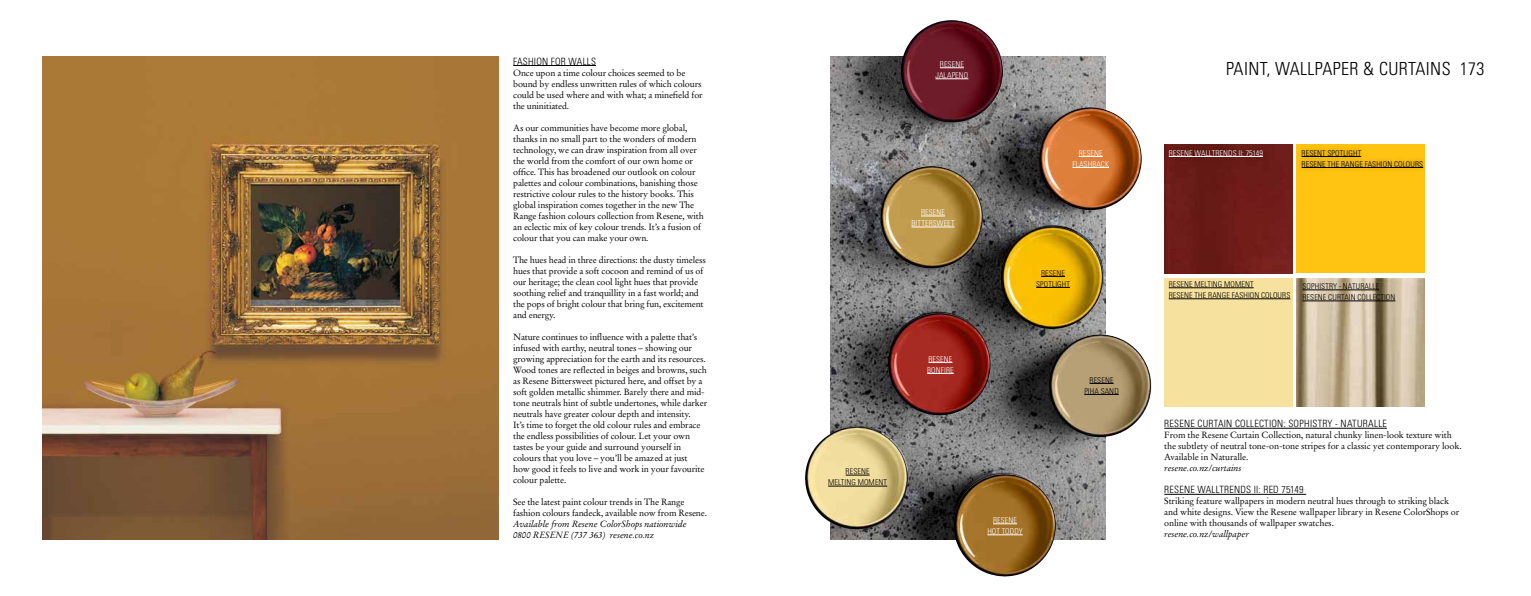
<style>
.page{position:relative;width:1531px;height:596px;background:#fff}
.page>*{position:absolute;margin:0;border:0;box-sizing:border-box;transform-origin:0 0}
.t1{font:300 condensed 18px "Univers";letter-spacing:.02em;color:#000}
.t2{font:300 condensed 10px "Univers";letter-spacing:.025em;color:#000}
.t3{font:9px/11px "Stempel Garamond";letter-spacing:-.015em;color:#000}
.t4{font:italic 9px/11px "Stempel Garamond";letter-spacing:-.01em;color:#000}
.t5{font:300 condensed 8px/11px "Univers";letter-spacing:.015em;color:#000}
.t6{font:300 condensed 8px/11px "Univers";letter-spacing:.015em;color:#fff;text-align:center}
</style>
<div class="page">
<hr style="left:513px;top:65px;width:83px;height:1px;background:#000">
<img style="left:43px;top:57px;width:456px;height:482px">
<img style="left:807px;top:20px;width:344px;height:555px">
<img style="left:901px;top:20px;width:48px;height:73px">
<img style="left:880px;top:166px;width:49px;height:71px">
<img style="left:1000px;top:226px;width:49px;height:69px">
<img style="left:888px;top:313px;width:49px;height:68px">
<img style="left:953px;top:474px;width:49px;height:65px">
<img style="left:805px;top:427px;width:48px;height:65px">
<img style="left:1049px;top:334px;width:48px;height:67px">
<img style="left:1039px;top:108px;width:49px;height:68px">
<hr style="left:1164px;top:428px;width:223px;height:1px;background:#000">
<hr style="left:1164px;top:494px;width:142px;height:1px;background:#000">
<img style="left:1164px;top:145px;width:128px;height:128px">
<div style="left:1164px;top:144px;width:104px;height:18px;background:#611915"></div>
<hr style="left:1169px;top:156px;width:94px;height:1px;background:#fff">
<div style="left:1296px;top:145px;width:128px;height:128px;background:#ffc311"></div>
<div style="left:1296px;top:144px;width:132px;height:29px;background:#000;opacity:.3"></div>
<hr style="left:1301px;top:156px;width:60px;height:1px;background:#000">
<hr style="left:1301px;top:167px;width:122px;height:1px;background:#000">
<div style="left:1164px;top:278px;width:128px;height:128px;background:#f7e19f"></div>
<hr style="left:1169px;top:287px;width:84px;height:1px;background:#000">
<hr style="left:1169px;top:298px;width:121px;height:1px;background:#000">
<img style="left:1296px;top:278px;width:128px;height:128px">
<hr style="left:1302px;top:289px;width:77px;height:1px;background:#000">
<hr style="left:1302px;top:300px;width:93px;height:1px;background:#000">
<svg style="left:940px;top:67px;width:24px;height:1px"></svg>
<hr style="left:935px;top:78px;width:33px;height:1px;background:#fff">
<svg style="left:1079px;top:156px;width:24px;height:1px"></svg>
<hr style="left:1072px;top:167px;width:37px;height:1px;background:#fff">
<svg style="left:921px;top:215px;width:24px;height:1px"></svg>
<hr style="left:911px;top:226px;width:43px;height:1px;background:#fff">
<svg style="left:993px;top:523px;width:24px;height:1px"></svg>
<hr style="left:987px;top:534px;width:36px;height:1px;background:#fff">
<svg style="left:845px;top:474px;width:24px;height:1px"></svg>
<hr style="left:828px;top:485px;width:59px;height:1px;background:#000">
<svg style="left:1089px;top:383px;width:24px;height:1px"></svg>
<hr style="left:1084px;top:394px;width:35px;height:1px;background:#000">
<svg style="left:1041px;top:276px;width:24px;height:1px"></svg>
<hr style="left:1036px;top:287px;width:34px;height:1px;background:#000">
<svg style="left:928px;top:362px;width:24px;height:1px"></svg>
<svg style="left:927px;top:373px;width:27px;height:1px"></svg>
<p class="t2" style="left:513px;top:55px;width:84px">FASHION FOR WALLS</p>
<p class="t3" style="left:513px;top:67px;width:191px">Once upon a time colour choices seemed to be bound by endless unwritten rules of which colours could be used where and with what; a minefield for the uninitiated.</p>
<p class="t3" style="left:513px;top:122px;width:192px">As our communities have become more global, thanks in no small part to the wonders of modern technology, we can draw inspiration from all over the world from the comfort of our own home or office. This has broadened our outlook on colour palettes and colour combinations, banishing those restrictive colour rules to the history books. This global inspiration comes together in the new The Range fashion colours collection from Resene, with an eclectic mix of key colour trends. It’s a fusion of colour that you can make your own.</p>
<p class="t3" style="left:513px;top:254px;width:194px">The hues head in three directions: the dusty timeless hues that provide a soft cocoon and remind of us of our heritage; the clean cool light hues that provide soothing relief and tranquillity in a fast world; and the pops of bright colour that bring fun, excitement and energy.</p>
<p class="t3" style="left:513px;top:331px;width:196px">Nature continues to influence with a palette that’s infused with earthy, neutral tones – showing our growing appreciation for the earth and its resources.<br>Wood tones are reflected in beiges and browns, such as Resene Bittersweet pictured here, and offset by a soft golden metallic shimmer. Barely there and mid&shy;tone neutrals hint of subtle undertones, while darker neutrals have greater colour depth and intensity.<br>It’s time to forget the old colour rules and embrace the endless possibilities of colour. Let your own tastes be your guide and surround yourself in colours that you love – you’ll be amazed at just<br>how good it feels to live and work in your favourite colour palette.</p>
<p class="t3" style="left:513px;top:496px;width:195px">See the latest paint colour trends in The Range fashion colours fandeck, available now from Resene.</p>
<p class="t4" style="left:513px;top:518px;width:175px">Available from Resene ColorShops nationwide<br>0800 RESENE (737 363) resene.co.nz</p>
<p class="t6" style="left:935px;top:58px;width:34px;text-align:left;text-indent:4px">RESENE<br>JALAPENO</p>
<p class="t6" style="left:911px;top:207px;width:45px">RESENE<br>BITTERSWEET</p>
<p class="t6" style="left:927px;top:353px;width:28px;text-align:left">RESENE<br>BONFIRE</p>
<p class="t6" style="left:1072px;top:147px;width:37px">RESENE<br>FLASHBACK</p>
<p class="t5" style="left:1036px;top:267px;width:35px;text-align:center">RESENE<br>SPOTLIGHT</p>
<p class="t5" style="left:1084px;top:374px;width:36px;text-align:center">RESENE<br>PIHA SAND</p>
<p class="t5" style="left:828px;top:465px;width:61px;text-align:center">RESENE<br>MELTING MOMENT</p>
<p class="t6" style="left:987px;top:514px;width:37px">RESENE<br>HOT TODDY</p>
<h1 class="t1" style="left:1226px;top:58px;width:260px">PAINT, WALLPAPER &amp; CURTAINS 173</h1>
<p class="t6" style="left:1169px;top:147px;width:96px">RESENE WALLTRENDS II: 75149</p>
<p class="t5" style="left:1301px;top:147px;width:123px">RESENT SPOTLIGHT<br>RESENE THE RANGE FASHION COLOURS</p>
<p class="t5" style="left:1169px;top:278px;width:123px">RESENE MELTING MOMENT<br>RESENE THE RANGE FASHION COLOURS</p>
<p class="t5" style="left:1302px;top:280px;width:94px">SOPHISTRY - NATURALLE<br>RESENE CURTAIN COLLECTION</p>
<p class="t2" style="left:1164px;top:417px;width:224px">RESENE CURTAIN COLLECTION: SOPHISTRY - NATURALLE</p>
<p class="t3" style="left:1164px;top:429px;width:299px">From the Resene Curtain Collection, natural chunky linen-look texture with the subtlety of neutral tone-on-tone stripes for a classic yet contemporary look.<br>Available in Naturalle.</p>
<p class="t4" style="left:1164px;top:462px;width:79px">resene.co.nz/curtains</p>
<p class="t2" style="left:1164px;top:483px;width:141px">RESENE WALLTRENDS II : RED 75149</p>
<p class="t3" style="left:1164px;top:495px;width:296px">Striking feature wallpapers in modern neutral hues through to striking black and white designs. View the Resene wallpaper library in Resene ColorShops or online with thousands of wallpaper swatches.</p>
<p class="t4" style="left:1164px;top:528px;width:86px">resene.co.nz/wallpaper</p>
</div>
